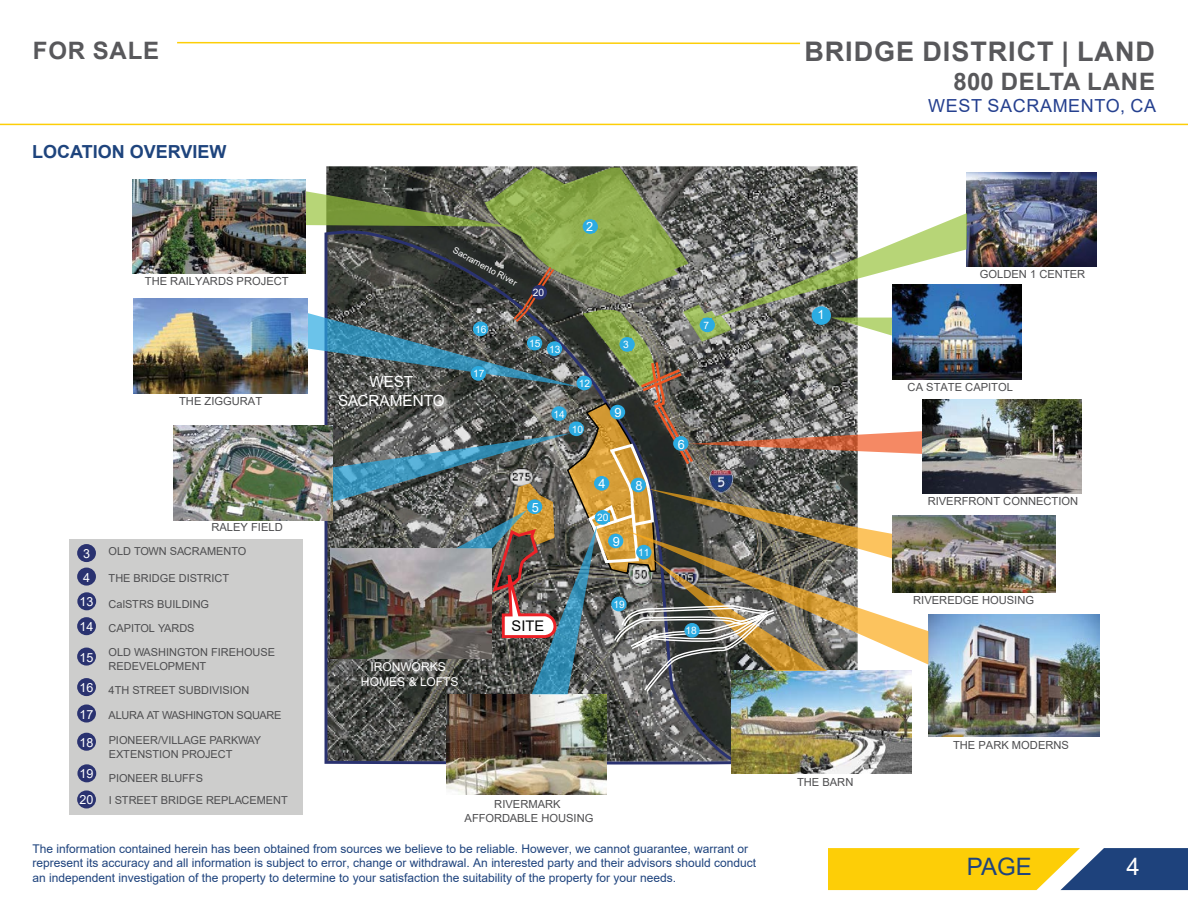
<style>
.page{position:relative;width:1188px;height:918px;background:#fff}
.page>*{position:absolute;margin:0;border:0;box-sizing:border-box;transform-origin:0 0}
.t1{font:700 27px "Arial";letter-spacing:.035em;color:#58585b}
.t2{font:700 24px "Arial";letter-spacing:.035em;color:#58585b}
.t3{font:24px "Arial";color:#1e437d}
.t4{font:24px "Arial";color:#fff}
.t5{font:18px "Arial";letter-spacing:.035em;color:#25408f}
.t6{font:700 18px "Arial";color:#1e447d}
.t7{font:15.3px/18.3px "Arial";color:#fff;text-align:center}
.t8{font:14.7px "Arial";color:#030303}
.t9{font:12.75px "Arial";color:#fff}
.t10{font:12.6px/24.9px "Arial";color:#fff}
.t11{font:12.15px/14.5px "Arial";color:#fff;text-align:center}
.t12{font:12px/14.4px "Arial";color:#1e437d}
.t13{font:11.1px/13.4px "Arial";color:#4e4e50;text-align:center}
.t14{font:10.95px/14.1px "Arial";color:#4e4e50}
.t15{font:10.95px "Arial";letter-spacing:-.02em;color:#4e4e50}
.t16{font:10.2px "Arial";color:#fff}
.t17{font:8.85px "Arial";color:#fff}
</style>
<div class="page">
<svg style="left:324px;top:694px;width:408px;height:73px;background:#57595a"></svg>
<img style="left:967px;top:515px;width:88px;height:77px">
<img style="left:928px;top:615px;width:172px;height:122px">
<img style="left:967px;top:172px;width:130px;height:95px">
<img style="left:967px;top:285px;width:55px;height:94px">
<img style="left:967px;top:399px;width:115px;height:95px">
<img style="left:732px;top:694px;width:180px;height:80px">
<img style="left:134px;top:299px;width:148px;height:94px">
<img style="left:174px;top:426px;width:108px;height:94px">
<div style="left:69px;top:539px;width:233px;height:275px;background:#cdcdcc"></div>
<div style="left:77px;top:592px;width:19px;height:18px;background:#2a3270;border-radius:50%"></div>
<div style="left:77px;top:617px;width:19px;height:18px;background:#2a3270;border-radius:50%"></div>
<div style="left:77px;top:648px;width:19px;height:18px;background:#2a3270;border-radius:50%"></div>
<div style="left:77px;top:678px;width:19px;height:18px;background:#2a3270;border-radius:50%"></div>
<div style="left:77px;top:733px;width:19px;height:18px;background:#2a3270;border-radius:50%"></div>
<div style="left:77px;top:705px;width:19px;height:18px;background:#2a3270;border-radius:50%"></div>
<img style="left:133px;top:179px;width:149px;height:95px">
<div style="left:77px;top:764px;width:19px;height:18px;background:#2a3270;border-radius:50%"></div>
<div style="left:77px;top:568px;width:19px;height:18px;background:#2a3270;border-radius:50%"></div>
<div style="left:77px;top:544px;width:19px;height:18px;background:#2a3270;border-radius:50%"></div>
<img style="left:447px;top:694px;width:159px;height:101px">
<div style="left:77px;top:790px;width:19px;height:18px;background:#2a3270;border-radius:50%"></div>
<img style="left:282px;top:168px;width:685px;height:526px">
<svg style="left:0;top:41px;width:1188px;height:85px"></svg>
<svg style="left:828px;top:848px;width:360px;height:42px;background:#bca839"></svg>
<h2 class="t2" style="left:33px;top:34px;width:128px">FOR SALE</h2>
<h3 class="t6" style="left:32px;top:139px;width:196px">LOCATION OVERVIEW</h3>
<p class="t13" style="left:145px;top:274px;width:145px">THE RAILYARDS PROJECT</p>
<p class="t13" style="left:179px;top:394px;width:85px">THE ZIGGURAT</p>
<p class="t10" style="left:83px;top:541px;width:8px">3</p>
<p class="t10" style="left:83px;top:565px;width:8px">4</p>
<p class="t10" style="left:80px;top:589px;width:15px">13<br>14</p>
<p class="t10" style="left:80px;top:645px;width:15px">15</p>
<p class="t10" style="left:80px;top:675px;width:15px">16</p>
<p class="t10" style="left:80px;top:702px;width:15px">17</p>
<p class="t10" style="left:80px;top:730px;width:15px">18</p>
<p class="t10" style="left:80px;top:761px;width:15px">19</p>
<p class="t10" style="left:80px;top:787px;width:15px">20</p>
<p class="t13" style="left:211px;top:520px;width:73px">RALEY FIELD</p>
<p class="t14" style="left:109px;top:544px;width:139px">OLD TOWN SACRAMENTO</p>
<p class="t14" style="left:109px;top:571px;width:122px">THE BRIDGE DISTRICT</p>
<p class="t14" style="left:109px;top:592px;width:102px;line-height:23.7px">CalSTRS BUILDING<br>CAPITOL YARDS</p>
<p class="t14" style="left:109px;top:645px;width:168px">OLD WASHINGTON FIREHOUSE<br>REDEVELOPMENT</p>
<p class="t14" style="left:109px;top:683px;width:142px">4TH STREET SUBDIVISION</p>
<p class="t15" style="left:109px;top:708px;width:174px">ALURA AT WASHINGTON SQUARE</p>
<p class="t14" style="left:109px;top:733px;width:154px">PIONEER/VILLAGE PARKWAY<br>EXTENSTION PROJECT</p>
<p class="t14" style="left:109px;top:767px;width:181px;line-height:22.2px">PIONEER BLUFFS<br>I STREET BRIDGE REPLACEMENT</p>
<p class="t17" style="left:456px;top:244px;width:73px;rotate:28deg">Sacramento River</p>
<p class="t7" style="left:338px;top:373px;width:108px">WEST<br>SACRAMENTO</p>
<p class="t16" style="left:475px;top:322px;width:13px">16</p>
<p class="t16" style="left:473px;top:367px;width:13px">17</p>
<p class="t9" style="left:586px;top:217px;width:9px">2</p>
<p class="t16" style="left:533px;top:285px;width:13px">20</p>
<p class="t16" style="left:529px;top:337px;width:13px">15</p>
<p class="t16" style="left:549px;top:342px;width:13px">13</p>
<p class="t16" style="left:579px;top:376px;width:13px">12</p>
<p class="t16" style="left:553px;top:407px;width:13px">14</p>
<p class="t16" style="left:572px;top:422px;width:13px">10</p>
<p class="t16" style="left:623px;top:338px;width:7px">3</p>
<p class="t9" style="left:615px;top:404px;width:9px">9</p>
<p class="t11" style="left:361px;top:659px;width:99px">IRONWORKS<br>HOMES &amp; LOFTS</p>
<p class="t9" style="left:532px;top:499px;width:9px">5</p>
<p class="t8" style="left:512px;top:615px;width:34px">SITE</p>
<p class="t9" style="left:599px;top:475px;width:9px">4</p>
<p class="t16" style="left:597px;top:511px;width:13px">20</p>
<p class="t9" style="left:613px;top:533px;width:9px">9</p>
<p class="t9" style="left:636px;top:477px;width:9px">8</p>
<p class="t16" style="left:638px;top:546px;width:13px">11</p>
<p class="t16" style="left:613px;top:598px;width:13px">19</p>
<p class="t16" style="left:703px;top:318px;width:7px">7</p>
<p class="t9" style="left:678px;top:435px;width:9px">6</p>
<p class="t16" style="left:685px;top:624px;width:13px">18</p>
<p class="t13" style="left:465px;top:798px;width:130px">RIVERMARK<br>AFFORDABLE HOUSING</p>
<p class="t12" style="left:32px;top:842px;width:725px">The information contained herein has been obtained from sources we believe to be reliable. However, we cannot guarantee, warrant or represent its accuracy and all information is subject to error, change or withdrawal. An interested party and their advisors should conduct an independent investigation of the property to determine to your satisfaction the suitability of the property for your needs.</p>
<h1 class="t1" style="left:804px;top:33px;width:352px">BRIDGE DISTRICT | LAND</h1>
<h2 class="t2" style="left:954px;top:65px;width:203px">800 DELTA LANE</h2>
<h3 class="t5" style="left:928px;top:93px;width:229px">WEST SACRAMENTO, CA</h3>
<p class="t9" style="left:817px;top:306px;width:9px">1</p>
<p class="t13" style="left:797px;top:775px;width:58px">THE BARN</p>
<p class="t13" style="left:980px;top:267px;width:107px">GOLDEN 1 CENTER</p>
<p class="t13" style="left:908px;top:380px;width:107px">CA STATE CAPITOL</p>
<p class="t13" style="left:928px;top:494px;width:152px">RIVERFRONT CONNECTION</p>
<p class="t13" style="left:913px;top:593px;width:122px">RIVEREDGE HOUSING</p>
<p class="t13" style="left:953px;top:738px;width:117px">THE PARK MODERNS</p>
<h2 class="t3" style="left:967px;top:850px;width:66px">PAGE</h2>
<h2 class="t4" style="left:1126px;top:850px;width:15px">4</h2>
</div>
